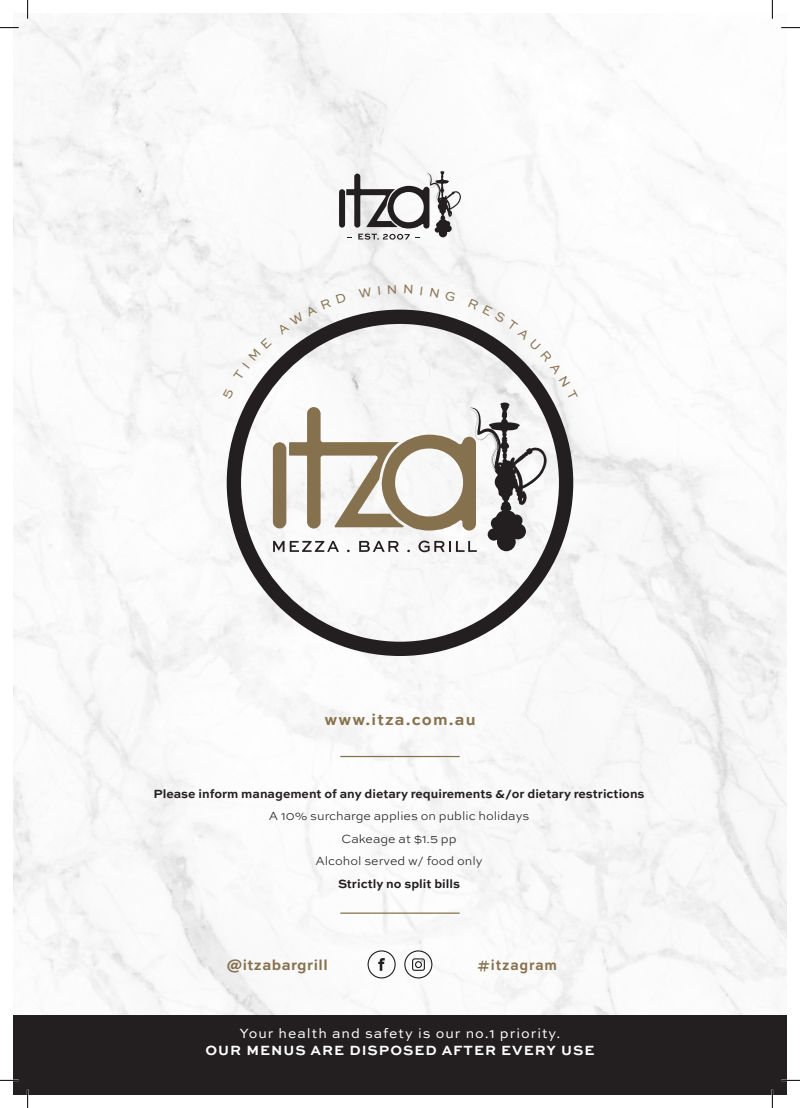
<style>
.page{position:relative;width:800px;height:1108px;background:#fff}
.page>*{position:absolute;margin:0;border:0;box-sizing:border-box;transform-origin:0 0}
.t1{font:700 16.25px "Sweet Sans";letter-spacing:.07em;color:#86714e}
.t2{font:700 15px "Sweet Sans";letter-spacing:.03em;color:#86714e}
.t3{font:700 15px "Sweet Sans";letter-spacing:.06em;color:#86714e;scale:.93 1}
.t4{font:14.12px "Sweet Sans";letter-spacing:.07em;color:#fff}
.t5{font:700 14.12px "Sweet Sans";letter-spacing:.07em;color:#fff}
.t6{font:700 12.5px "Sweet Sans";color:#231f20}
.t7{font:300 12.5px/22.5px "Sweet Sans";color:#231f20;text-align:center}
</style>
<div class="page">
<img style="left:13px;top:13px;width:773px;height:1002px">
<svg style="left:339px;top:171px;width:122px;height:69px"></svg>
<svg style="left:404px;top:950px;width:28px;height:28px"></svg>
<svg style="left:367px;top:950px;width:28px;height:28px"></svg>
<hr style="left:340px;top:912px;width:119px;height:1px;background:#86714e">
<hr style="left:340px;top:756px;width:119px;height:1px;background:#86714e">
<svg style="left:227px;top:552px;width:346px;height:104px"></svg>
<div style="left:13px;top:1015px;width:773px;height:79px;background:#231f20"></div>
<svg style="left:0;top:27px;width:19px;height:1px"></svg>
<svg style="left:781px;top:27px;width:18px;height:1px"></svg>
<svg style="left:0;top:1079px;width:19px;height:2px"></svg>
<svg style="left:781px;top:1079px;width:18px;height:2px"></svg>
<svg style="left:27px;top:0;width:1px;height:19px"></svg>
<svg style="left:27px;top:1089px;width:1px;height:19px"></svg>
<svg style="left:771px;top:0;width:1px;height:19px"></svg>
<svg style="left:771px;top:1089px;width:1px;height:19px"></svg>
<svg style="left:222px;top:285px;width:355px;height:267px"></svg>
<h1 class="t1" style="left:324px;top:710px;width:153px">www.itza.com.au</h1>
<p class="t6" style="left:153px;top:786px;width:492px">Please inform management of any dietary requirements &amp;/or dietary restrictions</p>
<p class="t7" style="left:269px;top:805px;width:262px">A 10% surcharge applies on public holidays<br>Cakeage at $1.5 pp<br>Alcohol served w/ food only</p>
<p class="t6" style="left:338px;top:876px;width:123px">Strictly no split bills</p>
<p class="t2" style="left:227px;top:955px;width:102px">@itzabargrill</p>
<p class="t3" style="left:477px;top:955px;width:87px">#itzagram</p>
<p class="t4" style="left:239px;top:1025px;width:322px">Your health and safety is our no.1 priority.</p>
<p class="t5" style="left:205px;top:1042px;width:390px">OUR MENUS ARE DISPOSED AFTER EVERY USE</p>
</div>
